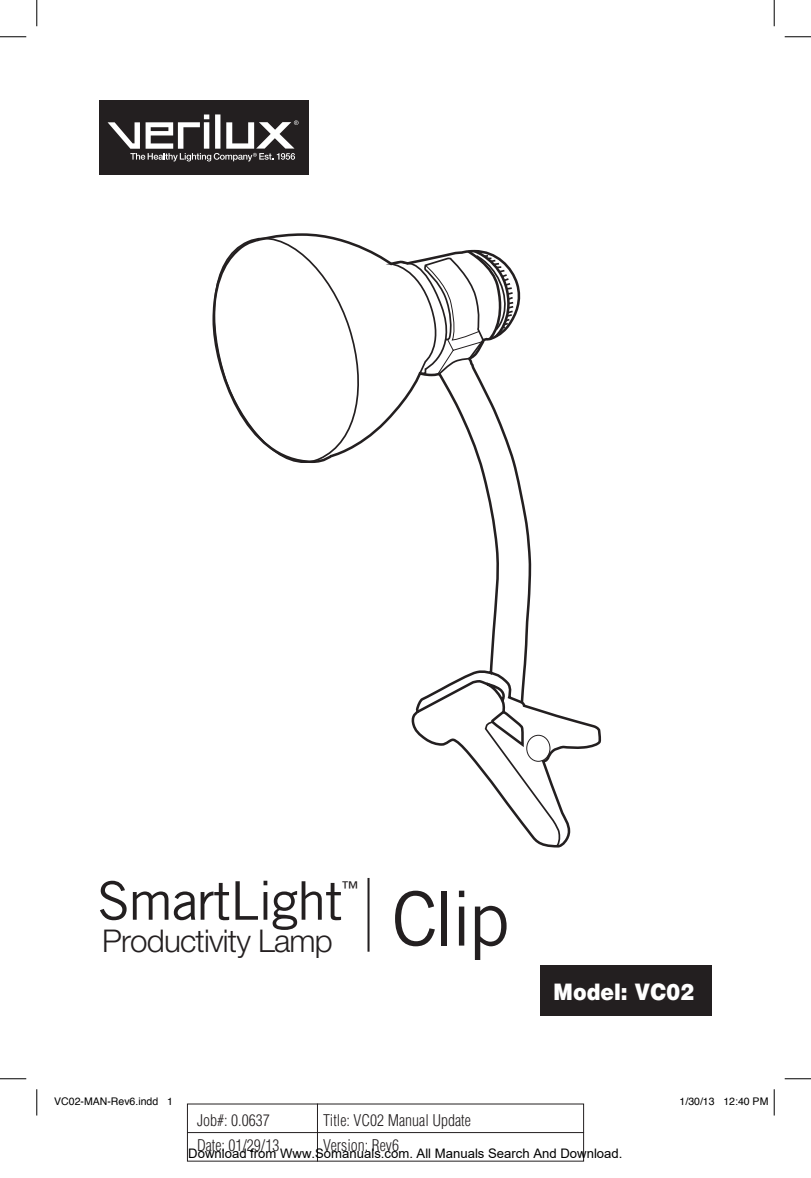
<style>
.page{position:relative;width:811px;height:1178px;background:#fff}
.page>*{position:absolute;margin:0;border:0;box-sizing:border-box;transform-origin:0 0}
.t1{font:75.08px "Trade Gothic";color:#231f20}
.t2{font:53.2px "Trade Gothic";letter-spacing:-.025em;color:#231f20}
.t3{font:300 31.32px "Helvetica Neue LT Std";letter-spacing:-.025em;color:#231f20}
.t4{font:900 22.75px "Helvetica";color:#fff;scale:.9 1}
.t5{font:17.5px "Trade Gothic";color:#231f20}
.t6{font:300 condensed 15.75px "Helvetica";color:#231f20}
.t7{font:13.12px "Arial";color:#000}
.t8{font:10.5px "Helvetica";color:#000}
</style>
<div class="page">
<hr style="left:187px;top:1132px;width:396px;height:1px;background:#231f20">
<hr style="left:317px;top:1103px;width:1px;height:58px;background:#231f20">
<div style="left:100px;top:100px;width:209px;height:75px;background:#231f20"></div>
<svg style="left:107px;top:114px;width:191px;height:47px"></svg>
<hr style="left:367px;top:878px;width:2px;height:73px;background:#231f20">
<div style="left:539px;top:965px;width:171px;height:50px;background:#231f20"></div>
<svg style="left:411px;top:275px;width:189px;height:571px"></svg>
<svg style="left:212px;top:233px;width:273px;height:246px"></svg>
<svg style="left:424px;top:249px;width:91px;height:125px"></svg>
<svg style="left:414px;top:670px;width:149px;height:177px"></svg>
<div style="left:526px;top:735px;width:24px;height:27px;border:1px solid #231f20;border-radius:50%"></div>
<svg style="left:0;top:36px;width:26px;height:1px"></svg>
<svg style="left:784px;top:36px;width:26px;height:1px"></svg>
<svg style="left:0;top:1078px;width:26px;height:1px"></svg>
<svg style="left:784px;top:1078px;width:26px;height:1px"></svg>
<svg style="left:36px;top:0;width:1px;height:26px"></svg>
<svg style="left:36px;top:1089px;width:1px;height:26px"></svg>
<svg style="left:773px;top:0;width:1px;height:26px"></svg>
<svg style="left:773px;top:1089px;width:1px;height:26px"></svg>
<h2 class="t2" style="left:97px;top:868px;width:247px">SmartLight</h2>
<p class="t5" style="left:341px;top:877px;width:19px">™</p>
<h3 class="t3" style="left:102px;top:921px;width:232px">Productivity Lamp</h3>
<h1 class="t1" style="left:391px;top:873px;width:120px">Clip</h1>
<h3 class="t4" style="left:553px;top:977px;width:157px">Model: VC02</h3>
<p class="t8" style="left:54px;top:1093px;width:120px">VC02-MAN-Rev6.indd 1</p>
<p class="t8" style="left:679px;top:1093px;width:90px">1/30/13 12:40 PM</p>
<p class="t6" style="left:197px;top:1110px;width:74px">Job#: 0.0637</p>
<p class="t6" style="left:323px;top:1110px;width:149px">Title: VC02 Manual Update</p>
<p class="t6" style="left:197px;top:1135px;width:84px">Date: 01/29/13</p>
<p class="t6" style="left:323px;top:1135px;width:77px">Version: Rev6</p>
<p class="t7" style="left:188px;top:1146px;width:435px">Download from Www.Somanuals.com. All Manuals Search And Download.</p>
</div>
